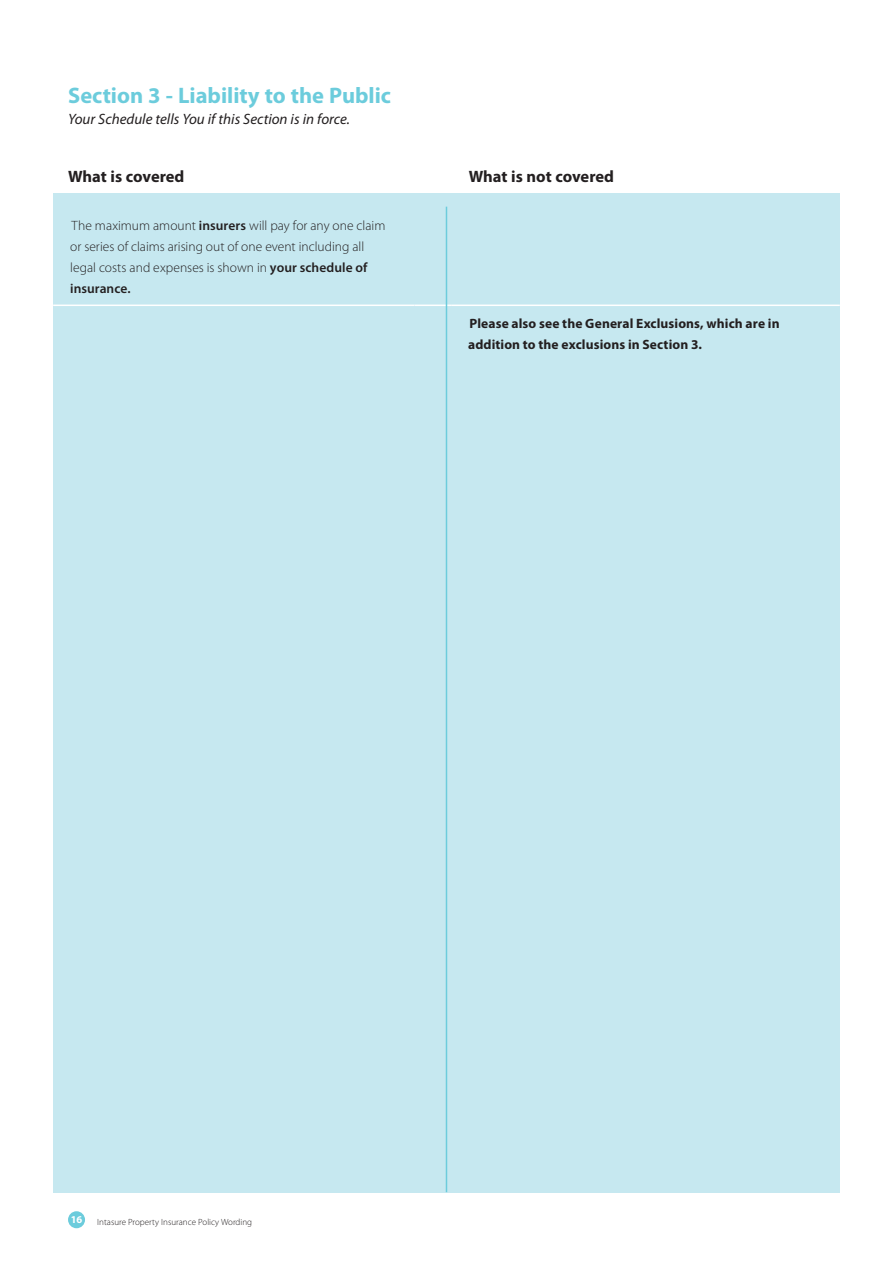
<style>
.page{position:relative;width:893px;height:1263px;background:#fff}
.page>*{position:absolute;margin:0;border:0;box-sizing:border-box;transform-origin:0 0}
.Headings{font:700 22.5px "Myriad Pro";color:#6cccdc}
.t1{font:700 16.5px "Myriad Pro";letter-spacing:-.01em;color:#231f20}
.Headings-2{font:italic 15px "Myriad Pro";color:#231f20}
.t2{font:300 13.5px/21px "Myriad Pro";color:#231f20}
.t3{font:700 13.5px/21px "Myriad Pro";letter-spacing:.01em;color:#231f20}
.t4{font:700 10.5px "Myriad Pro";color:#fff}
.t5{font:300 9px "Myriad Pro";color:#231f20}
.s1{font-weight:600}
</style>
<div class="page">
<div style="left:68px;top:1211px;width:17px;height:17px;background:#6cccdc;border-radius:50%"></div>
<div style="left:53px;top:193px;width:787px;height:1000px;background:#c6e8f0"></div>
<hr style="left:53px;top:305px;width:362px;height:1px;background:#fff">
<hr style="left:415px;top:305px;width:36px;height:1px;background:#fff">
<hr style="left:451px;top:305px;width:389px;height:1px;background:#fff">
<hr style="left:446px;top:207px;width:1px;height:985px;background:#6cccdc">
<p class="Headings" style="left:68px;top:81px;width:325px">Section 3 - Liability to the Public</p>
<p class="Headings-2" style="left:68px;top:110px;width:283px">Your Schedule tells You if this Section is in force.</p>
<p class="t1" style="left:68px;top:166px;width:118px">What is covered</p>
<p class="t1" style="left:469px;top:166px;width:147px">What is not covered</p>
<p class="t2" style="left:70px;top:214px;width:317px">The maximum amount <span class="s1">insurers</span> will pay for any one claim or series of claims arising out of one event including all legal costs and expenses is shown in <span class="s1">your schedule of insurance.</span></p>
<p class="t3" style="left:468px;top:313px;width:313px">Please also see the General Exclusions, which are in addition to the exclusions in Section 3.</p>
<p class="t4" style="left:71px;top:1213px;width:13px">16</p>
<p class="t5" style="left:97px;top:1216px;width:156px">Intasure Property Insurance Policy Wording</p>
</div>
